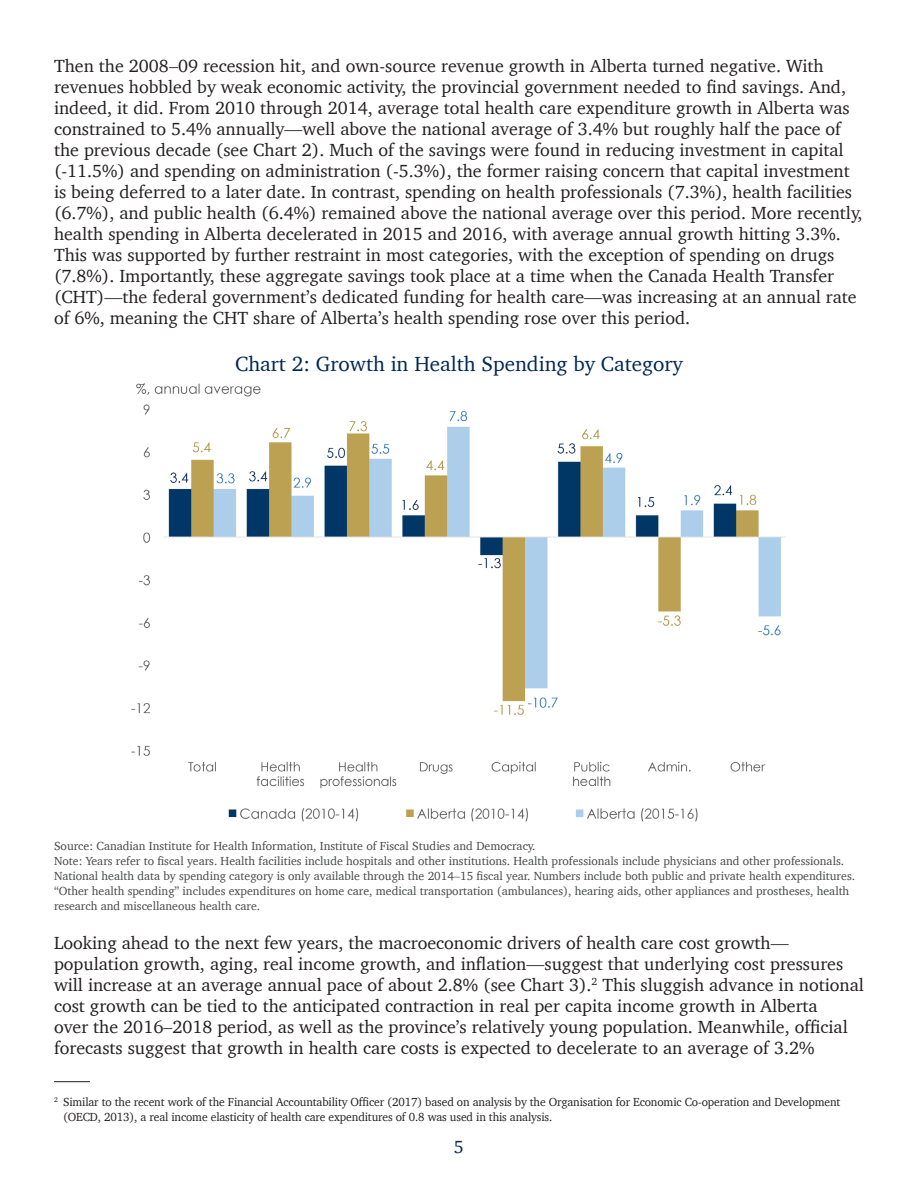
<style>
.page{position:relative;width:918px;height:1188px;background:#fff}
.page>*{position:absolute;margin:0;border:0;box-sizing:border-box;transform-origin:0 0}
.t1{font:21px "Charter";color:#002855}
.Body{font:18px/21px "Charter";color:#231f20}
.t2{font:18px "Charter";color:#002855}
.t3{font:12px/15px "Charter";color:#454647}
.Footnote{font:12px/15px "Charter";letter-spacing:-.01em;color:#231f20}
</style>
<div class="page">
<img style="left:131px;top:383px;width:654px;height:439px">
<hr style="left:54px;top:1081px;width:36px;height:1px;background:#231f20">
<p class="Body" style="left:54px;top:55px;width:810px">Then the 2008–09 recession hit, and own-source revenue growth in Alberta turned negative. With revenues hobbled by weak economic activity, the provincial government needed to find savings. And, indeed, it did. From 2010 through 2014, average total health care expenditure growth in Alberta was constrained to 5.4% annually—well above the national average of 3.4% but roughly half the pace of the previous decade (see Chart 2). Much of the savings were found in reducing investment in capital (-11.5%) and spending on administration (-5.3%), the former raising concern that capital investment is being deferred to a later date. In contrast, spending on health professionals (7.3%), health facilities (6.7%), and public health (6.4%) remained above the national average over this period. More recently, health spending in Alberta decelerated in 2015 and 2016, with average annual growth hitting 3.3%.<br>This was supported by further restraint in most categories, with the exception of spending on drugs (7.8%). Importantly, these aggregate savings took place at a time when the Canada Health Transfer (CHT)—the federal government’s dedicated funding for health care—was increasing at an annual rate of 6%, meaning the CHT share of Alberta’s health spending rose over this period.</p>
<p class="t1" style="left:235px;top:346px;width:449px">Chart 2: Growth in Health Spending by Category</p>
<p class="t3" style="left:54px;top:839px;width:803px">Source: Canadian Institute for Health Information, Institute of Fiscal Studies and Democracy.<br>Note: Years refer to fiscal years. Health facilities include hospitals and other institutions. Health professionals include physicians and other professionals.<br>National health data by spending category is only available through the 2014–15 fiscal year. Numbers include both public and private health expenditures. “Other health spending” includes expenditures on home care, medical transportation (ambulances), hearing aids, other appliances and prostheses, health research and miscellaneous health care.</p>
<p class="Body" style="left:54px;top:932px;width:812px">Looking ahead to the next few years, the macroeconomic drivers of health care cost growth— population growth, aging, real income growth, and inflation—suggest that underlying cost pressures will increase at an average annual pace of about 2.8% (see Chart 3).<sup>2</sup> This sluggish advance in notional cost growth can be tied to the anticipated contraction in real per capita income growth in Alberta<br>over the 2016–2018 period, as well as the province’s relatively young population. Meanwhile, official forecasts suggest that growth in health care costs is expected to decelerate to an average of 3.2%</p>
<p class="Footnote" style="left:63px;top:1094px;width:779px;text-indent:-9px"><sup>2</sup> Similar to the recent work of the Financial Accountability Officer (2017) based on analysis by the Organisation for Economic Co-operation and Development (OECD, 2013), a real income elasticity of health care expenditures of 0.8 was used in this analysis.</p>
<p class="t2" style="left:454px;top:1131px;width:12px">5</p>
</div>
